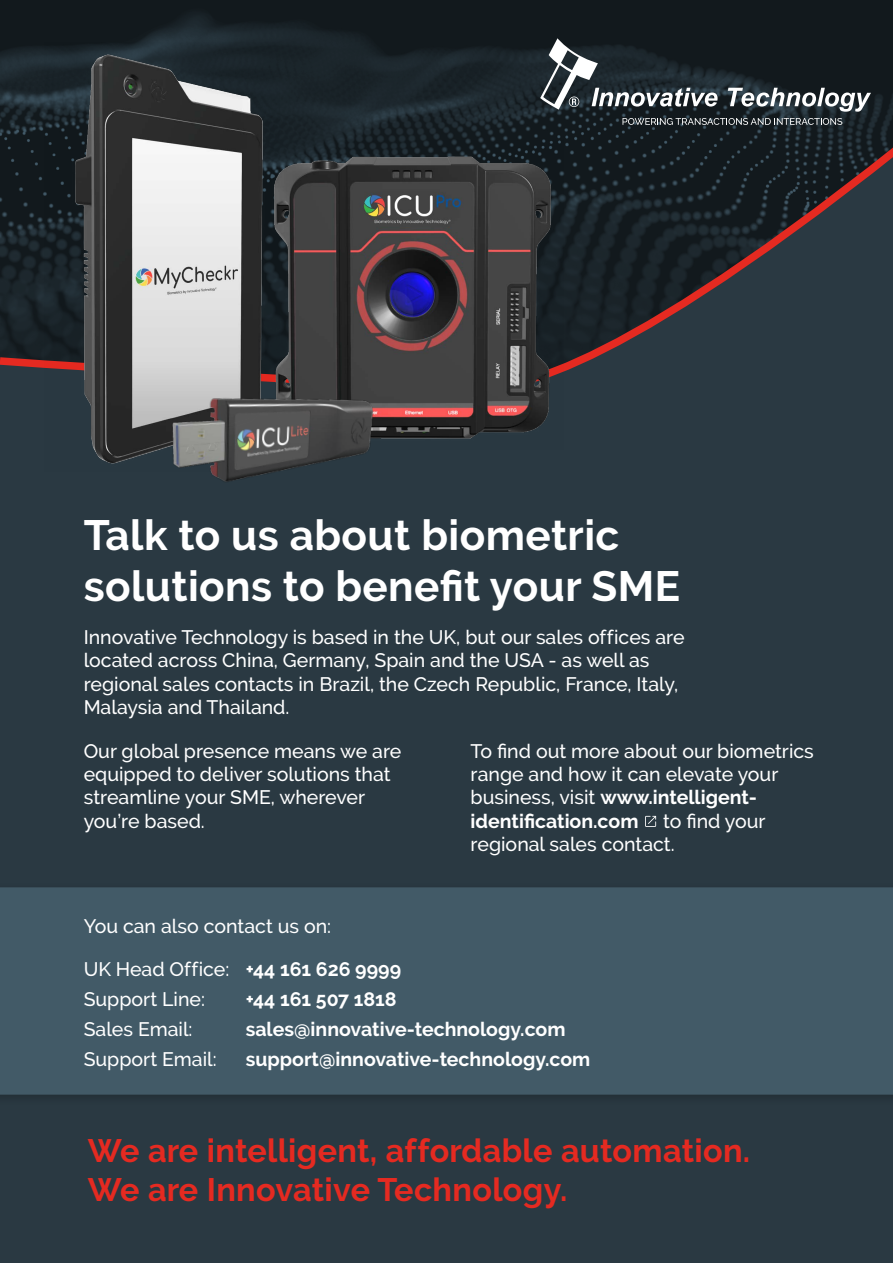
<style>
.page{position:relative;width:893px;height:1263px;background:#fff}
.page>*{position:absolute;margin:0;border:0;box-sizing:border-box;transform-origin:0 0}
.t1{font:700 42.15px/50.7px "Raleway";letter-spacing:.01em;color:#fff}
.t2{font:700 32.4px/38.8px "Raleway";letter-spacing:.01em;color:#e52a21}
.t3{font:500 19.5px/23.4px "Raleway";color:#fff}
.t4{font:700 19.5px "Raleway";color:#fff}
.s1{font-weight:700}
</style>
<div class="page">
<div style="left:0;top:387px;width:893px;height:876px;background:#2a3942"></div>
<svg style="left:0;top:0;width:893px;height:137px;background:#161f23"></svg>
<svg style="left:0;top:137px;width:893px;height:250px;background:#262a30"></svg>
<div style="left:0;top:887px;width:893px;height:208px;background:#425a67"></div>
<img style="left:279px;top:141px;width:285px;height:298px">
<img style="left:45px;top:42px;width:234px;height:422px">
<svg style="left:645px;top:816px;width:11px;height:11px"></svg>
<svg style="left:728px;top:88px;width:143px;height:24px"></svg>
<svg style="left:540px;top:38px;width:178px;height:72px;background:#3e464b"></svg>
<svg style="left:622px;top:118px;width:220px;height:7px;background:#5d6366"></svg>
<img style="left:162px;top:375px;width:220px;height:107px">
<h1 class="t1" style="left:84px;top:510px;width:598px">Talk to us about biometric solutions to benefit your SME</h1>
<p class="t3" style="left:84px;top:625px;width:602px">Innovative Technology is based in the UK, but our sales offices are located across China, Germany, Spain and the USA - as well as regional sales contacts in Brazil, the Czech Republic, France, Italy, Malaysia and Thailand.</p>
<p class="t3" style="left:84px;top:739px;width:319px">Our global presence means we are equipped to deliver solutions that streamline your SME, wherever you’re based.</p>
<p class="t3" style="left:471px;top:739px;width:345px">To find out more about our biometrics range and how it can elevate your business, visit <span class="s1">www.intelligent&shy;identification.com</span></p>
<p class="t3" style="left:471px;top:809px;width:297px;text-indent:193px">to find your regional sales contact.</p>
<p class="t3" style="left:84px;top:915px;width:249px">You can also contact us on:</p>
<p class="t3" style="left:84px;top:954px;width:319px;line-height:30px">UK Head Office: <span class="s1">+44 161 626 9999<br></span>Support Line:</p>
<p class="t4" style="left:246px;top:988px;width:152px">+44 161 507 1818</p>
<p class="t3" style="left:84px;top:1017px;width:110px">Sales Email:</p>
<p class="t4" style="left:246px;top:1018px;width:321px">sales@innovative-technology.com</p>
<p class="t3" style="left:84px;top:1047px;width:134px">Support Email:</p>
<p class="t4" style="left:246px;top:1048px;width:346px">support@innovative-technology.com</p>
<h2 class="t2" style="left:88px;top:1132px;width:664px">We are intelligent, affordable automation.<br>We are Innovative Technology.</h2>
</div>
